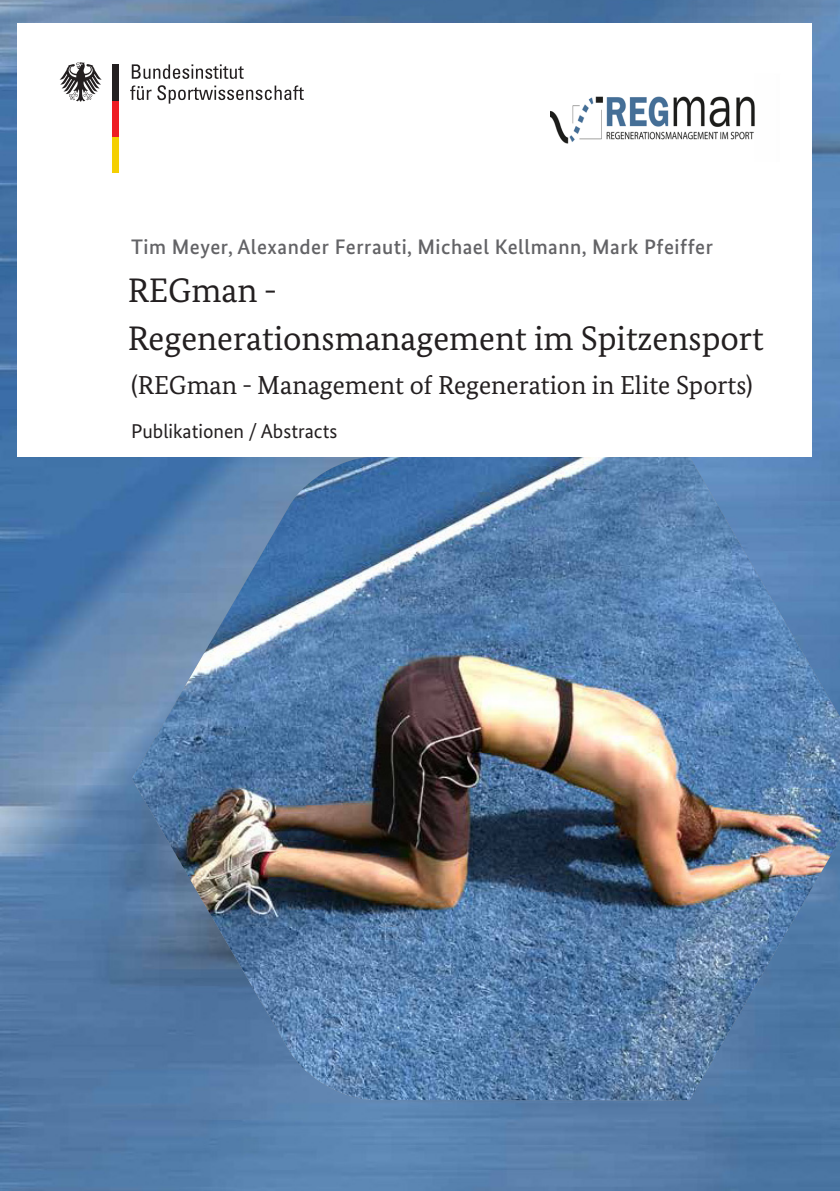
<style>
.page{position:relative;width:840px;height:1191px;background:#fff}
.page>*{position:absolute;margin:0;border:0;box-sizing:border-box;transform-origin:0 0}
.t1{font:34px "Bundes Serif";color:#231f20}
.Subheadline{font:26px "Bundes Serif";color:#231f20}
.Publikation_Autor{font:500 21px "Bundes Sans";letter-spacing:.025em;color:#636366}
.Subheadline-2{font:20px "Bundes Sans";color:#231f20}
</style>
<div class="page">
<img style="left:0;top:0;width:839px;height:1191px">
<img style="left:132px;top:456px;width:707px;height:644px">
<div style="left:17px;top:23px;width:794px;height:433px;background:#fff"></div>
<div style="left:112px;top:136px;width:7px;height:36px;background:#f4cf02"></div>
<div style="left:112px;top:100px;width:7px;height:36px;background:#ee1d23"></div>
<div style="left:112px;top:64px;width:7px;height:36px;background:#231f20"></div>
<svg style="left:60px;top:62px;width:42px;height:40px"></svg>
<svg style="left:132px;top:64px;width:111px;height:15px"></svg>
<svg style="left:130px;top:85px;width:21px;height:15px"></svg>
<svg style="left:157px;top:85px;width:146px;height:19px"></svg>
<img style="left:550px;top:96px;width:205px;height:48px">
<p class="Publikation_Autor" style="left:131px;top:234px;width:583px">Tim Meyer, Alexander Ferrauti, Michael Kellmann, Mark Pfeiffer</p>
<p class="t1" style="left:128px;top:270px;width:151px">REGman -</p>
<p class="t1" style="left:128px;top:318px;width:637px">Regenerationsmanagement im Spitzensport</p>
<p class="Subheadline" style="left:131px;top:369px;width:622px">(REGman - Management of Regeneration in Elite Sports)</p>
<p class="Subheadline-2" style="left:131px;top:419px;width:208px">Publikationen / Abstracts</p>
</div>
